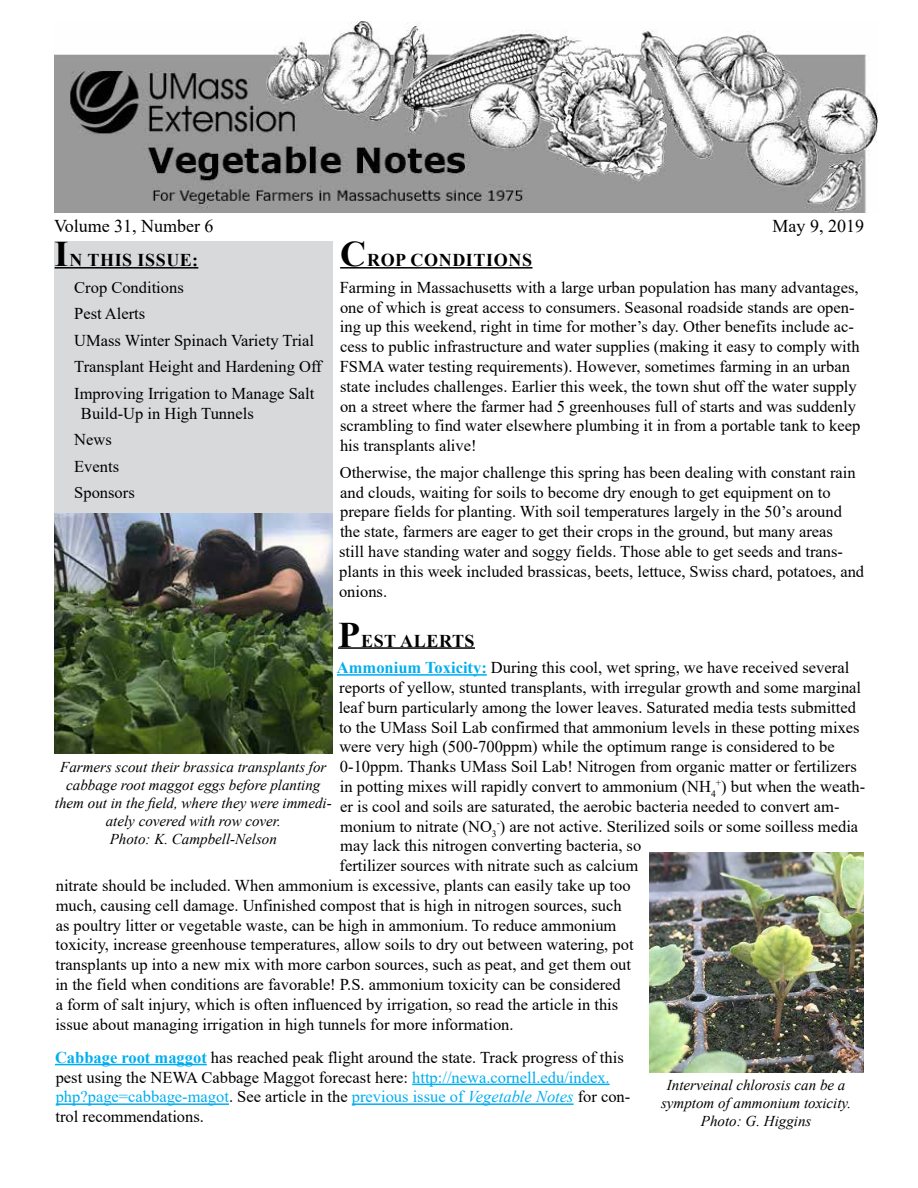
<style>
.page{position:relative;width:918px;height:1188px;background:#fff}
.page>*{position:absolute;margin:0;border:0;box-sizing:border-box;transform-origin:0 0}
.t1{font:700 18px "Times New Roman";letter-spacing:.035em;color:#000}
.t2{font:18px "Times New Roman";color:#000}
.t3{font:16.5px/19.8px "Times New Roman";color:#000}
.t4{font:italic 15px/18px "Times New Roman";color:#000;text-align:center}
.s1{font-size:36px}
.s2{font-weight:700;color:#00aeef}
.s3{color:#00aeef}
.s4{font-style:italic;color:#00aeef}
</style>
<div class="page">
<hr style="left:340px;top:267px;width:193px;height:2px;background:#000">
<hr style="left:338px;top:647px;width:137px;height:2px;background:#000">
<hr style="left:337px;top:674px;width:150px;height:2px;background:#00aeef">
<hr style="left:55px;top:1064px;width:152px;height:1px;background:#00aeef">
<hr style="left:412px;top:1084px;width:198px;height:1px;background:#00aeef">
<hr style="left:56px;top:1103px;width:173px;height:2px;background:#00aeef">
<hr style="left:352px;top:1103px;width:222px;height:2px;background:#00aeef">
<div style="left:54px;top:242px;width:279px;height:271px;background:#d7d9da"></div>
<hr style="left:55px;top:267px;width:143px;height:2px;background:#000">
<img style="left:54px;top:513px;width:279px;height:241px">
<img style="left:650px;top:853px;width:214px;height:219px">
<img style="left:54px;top:21px;width:824px;height:192px">
<p class="t2" style="left:54px;top:213px;width:161px">Volume 31, Number 6</p>
<p class="t2" style="left:773px;top:213px;width:93px">May 9, 2019</p>
<p class="t1" style="left:340px;top:247px;width:194px"><span class="s1">C</span>ROP CONDITIONS</p>
<p class="t3" style="left:340px;top:277px;width:522px">Farming in Massachusetts with a large urban population has many advantages, one of which is great access to consumers. Seasonal roadside stands are open&shy;ing up this weekend, right in time for mother’s day. Other benefits include ac&shy;cess to public infrastructure and water supplies (making it easy to comply with FSMA water testing requirements). However, sometimes farming in an urban state includes challenges. Earlier this week, the town shut off the water supply on a street where the farmer had 5 greenhouses full of starts and was suddenly scrambling to find water elsewhere plumbing it in from a portable tank to keep his transplants alive!</p>
<p class="t3" style="left:339px;top:462px;width:527px">Otherwise, the major challenge this spring has been dealing with constant rain and clouds, waiting for soils to become dry enough to get equipment on to prepare fields for planting. With soil temperatures largely in the 50’s around the state, farmers are eager to get their crops in the ground, but many areas<br>still have standing water and soggy fields. Those able to get seeds and trans&shy;plants in this week included brassicas, beets, lettuce, Swiss chard, potatoes, and onions.</p>
<p class="t1" style="left:338px;top:628px;width:138px"><span class="s1">P</span>EST ALERTS</p>
<p class="t3" style="left:337px;top:657px;width:514px"><span class="s2">Ammonium Toxicity:</span> During this cool, wet spring, we have received several</p>
<p class="t3" style="left:339px;top:677px;width:523px">reports of yellow, stunted transplants, with irregular growth and some marginal</p>
<p class="t3" style="left:339px;top:697px;width:519px">leaf burn particularly among the lower leaves. Saturated media tests submitted</p>
<p class="t3" style="left:339px;top:717px;width:522px">to the UMass Soil Lab confirmed that ammonium levels in these potting mixes</p>
<p class="t3" style="left:339px;top:736px;width:497px">were very high (500-700ppm) while the optimum range is considered to be</p>
<p class="t3" style="left:340px;top:756px;width:518px">0-10ppm. Thanks UMass Soil Lab! Nitrogen from organic matter or fertilizers</p>
<p class="t3" style="left:340px;top:776px;width:527px">in potting mixes will rapidly convert to ammonium (NH<sub>4</sub><sup>+</sup>) but when the weath-</p>
<p class="t3" style="left:340px;top:796px;width:501px">er is cool and soils are saturated, the aerobic bacteria needed to convert am-</p>
<p class="t3" style="left:340px;top:816px;width:520px">monium to nitrate (NO<sub>3</sub><sup>-</sup>) are not active. Sterilized soils or some soilless media</p>
<p class="t3" style="left:340px;top:835px;width:303px">may lack this nitrogen converting bacteria, so</p>
<p class="t3" style="left:340px;top:855px;width:300px">fertilizer sources with nitrate such as calcium</p>
<p class="t3" style="left:56px;top:875px;width:576px">nitrate should be included. When ammonium is excessive, plants can easily take up too</p>
<p class="t3" style="left:56px;top:895px;width:567px">much, causing cell damage. Unfinished compost that is high in nitrogen sources, such</p>
<p class="t3" style="left:56px;top:915px;width:562px">as poultry litter or vegetable waste, can be high in ammonium. To reduce ammonium</p>
<p class="t3" style="left:56px;top:934px;width:580px">toxicity, increase greenhouse temperatures, allow soils to dry out between watering, pot</p>
<p class="t3" style="left:56px;top:954px;width:577px">transplants up into a new mix with more carbon sources, such as peat, and get them out</p>
<p class="t3" style="left:55px;top:974px;width:567px">in the field when conditions are favorable! P.S. ammonium toxicity can be considered</p>
<p class="t3" style="left:56px;top:994px;width:564px">a form of salt injury, which is often influenced by irrigation, so read the article in this</p>
<p class="t3" style="left:55px;top:1014px;width:460px">issue about managing irrigation in high tunnels for more information.</p>
<p class="t3" style="left:55px;top:1047px;width:577px"><span class="s2">Cabbage root maggot</span> has reached peak flight around the state. Track progress of this pest using the NEWA Cabbage Maggot forecast here: <span class="s3">http://newa.cornell.edu/index. php?page=cabbage-magot</span>. See article in the <span class="s3">previous issue of</span> <span class="s4">Vegetable Notes</span> for con&shy;trol recommendations.</p>
<p class="t1" style="left:55px;top:247px;width:145px"><span class="s1">I</span>N THIS ISSUE:</p>
<p class="t3" style="left:74px;top:274px;width:249px;line-height:26.5px">Crop Conditions<br>Pest Alerts<br>UMass Winter Spinach Variety Trial<br>Transplant Height and Hardening Off<br>Improving Irrigation to Manage Salt</p>
<p class="t3" style="left:74px;top:400px;width:181px;line-height:26.5px;text-indent:7px">Build-Up in High Tunnels<br>News<br>Events<br>Sponsors</p>
<p class="t4" style="left:55px;top:757px;width:278px">Farmers scout their brassica transplants for cabbage root maggot eggs before planting them out in the field, where they were immedi&shy;ately covered with row cover.<br>Photo: K. Campbell-Nelson</p>
<p class="t4" style="left:661px;top:1076px;width:191px">Interveinal chlorosis can be a symptom of ammonium toxicity.<br>Photo: G. Higgins</p>
</div>
